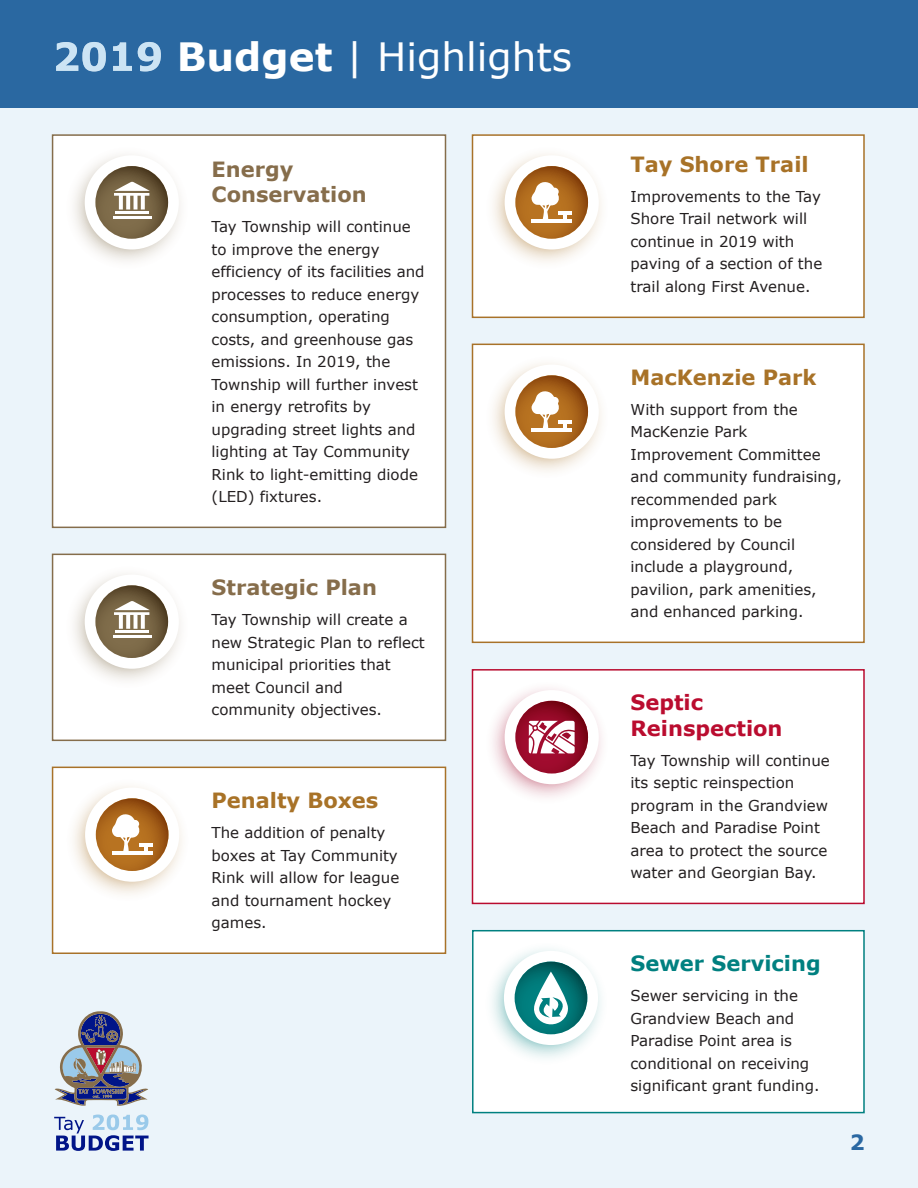
<style>
.page{position:relative;width:918px;height:1188px;background:#fff}
.page>*{position:absolute;margin:0;border:0;box-sizing:border-box;transform-origin:0 0}
.t1{font:39px "Verdana";color:#fff}
.t2{font:700 21px "Verdana";color:#a87227}
.t3{font:700 21px/25.5px "Verdana";color:#866d4b}
.t4{font:700 21px/25.5px "Verdana";color:#ba0c2f}
.t5{font:700 21px "Verdana";color:#008080}
.t6{font:700 21px "Verdana";color:#2a68a2}
.t7{font:15px/22.5px "Verdana";color:#231f20}
.s1{font-weight:700}
</style>
<div class="page">
<div style="left:0;top:0;width:918px;height:108px;background:#2a68a1"></div>
<div style="left:0;top:108px;width:918px;height:1080px;background:#ebf4fa"></div>
<svg style="left:55px;top:1011px;width:93px;height:95px"></svg>
<svg style="left:54px;top:1115px;width:95px;height:36px"></svg>
<div style="left:472px;top:930px;width:393px;height:183px;background:#fff;border:2px solid #008080"></div>
<div style="left:472px;top:669px;width:393px;height:235px;background:#fff;border:2px solid #b90c2f"></div>
<svg style="left:481px;top:676px;width:131px;height:132px"></svg>
<div style="left:505px;top:690px;width:94px;height:94px;background:#fff;border-radius:50%"></div>
<svg style="left:515px;top:701px;width:73px;height:72px;background:#910b26"></svg>
<svg style="left:529px;top:721px;width:46px;height:33px"></svg>
<div style="left:472px;top:344px;width:393px;height:299px;background:#fff;border:2px solid #a87229"></div>
<div style="left:472px;top:134px;width:393px;height:184px;background:#fff;border:2px solid #a87229"></div>
<div style="left:52px;top:767px;width:394px;height:187px;background:#fff;border:2px solid #a87229"></div>
<div style="left:52px;top:134px;width:394px;height:394px;background:#fff;border:2px solid #856d4b"></div>
<div style="left:52px;top:554px;width:394px;height:187px;background:#fff;border:2px solid #856d4b"></div>
<svg style="left:61px;top:142px;width:132px;height:131px"></svg>
<div style="left:85px;top:155px;width:94px;height:94px;background:#fff;border-radius:50%"></div>
<svg style="left:95px;top:166px;width:73px;height:73px;background:#725f40"></svg>
<svg style="left:114px;top:182px;width:36px;height:28px"></svg>
<hr style="left:113px;top:216px;width:39px;height:3px;background:#fff">
<hr style="left:115px;top:211px;width:34px;height:3px;background:#fff">
<svg style="left:61px;top:561px;width:132px;height:132px"></svg>
<div style="left:85px;top:575px;width:94px;height:94px;background:#fff;border-radius:50%"></div>
<svg style="left:95px;top:585px;width:73px;height:73px;background:#736143"></svg>
<svg style="left:114px;top:601px;width:36px;height:28px"></svg>
<hr style="left:113px;top:635px;width:39px;height:3px;background:#fff">
<hr style="left:115px;top:631px;width:34px;height:2px;background:#fff">
<svg style="left:61px;top:774px;width:132px;height:132px"></svg>
<div style="left:85px;top:788px;width:94px;height:94px;background:#fff;border-radius:50%"></div>
<svg style="left:96px;top:798px;width:72px;height:73px;background:#a6621b"></svg>
<hr style="left:112px;top:852px;width:40px;height:3px;background:#fff">
<hr style="left:139px;top:843px;width:13px;height:4px;background:#fff">
<svg style="left:112px;top:814px;width:35px;height:38px"></svg>
<svg style="left:481px;top:142px;width:131px;height:131px"></svg>
<div style="left:505px;top:155px;width:94px;height:94px;background:#fff;border-radius:50%"></div>
<svg style="left:515px;top:166px;width:73px;height:73px;background:#a7631d"></svg>
<hr style="left:532px;top:219px;width:40px;height:4px;background:#fff">
<hr style="left:558px;top:211px;width:14px;height:3px;background:#fff">
<svg style="left:531px;top:182px;width:36px;height:39px"></svg>
<svg style="left:481px;top:351px;width:131px;height:132px"></svg>
<div style="left:505px;top:365px;width:94px;height:94px;background:#fff;border-radius:50%"></div>
<svg style="left:515px;top:375px;width:73px;height:73px;background:#a7631d"></svg>
<hr style="left:532px;top:429px;width:40px;height:3px;background:#fff">
<hr style="left:558px;top:420px;width:14px;height:4px;background:#fff">
<svg style="left:531px;top:391px;width:36px;height:39px"></svg>
<svg style="left:480px;top:937px;width:132px;height:132px"></svg>
<div style="left:504px;top:951px;width:94px;height:94px;background:#fff;border-radius:50%"></div>
<svg style="left:515px;top:962px;width:72px;height:72px;background:#006c6c"></svg>
<svg style="left:533px;top:972px;width:36px;height:54px"></svg>
<svg style="left:56px;top:42px;width:50px;height:29px"></svg>
<svg style="left:113px;top:42px;width:19px;height:29px"></svg>
<svg style="left:138px;top:42px;width:23px;height:29px"></svg>
<h1 class="t1" style="left:177px;top:32px;width:397px"><span class="s1">Budget</span> | Highlights</h1>
<h2 class="t3" style="left:212px;top:156px;width:157px">Energy<br>Conservation</h2>
<p class="t7" style="left:212px;top:216px;width:215px">Tay Township will continue to improve the energy efficiency of its facilities and processes to reduce energy consumption, operating costs, and greenhouse gas emissions. In 2019, the<br>Township will further invest in energy retrofits by upgrading street lights and lighting at Tay Community<br>Rink to light-emitting diode (LED) fixtures.</p>
<h2 class="t3" style="left:212px;top:575px;width:167px">Strategic Plan</h2>
<p class="t7" style="left:212px;top:609px;width:215px">Tay Township will create a new Strategic Plan to reflect municipal priorities that meet Council and community objectives.</p>
<h2 class="t2" style="left:212px;top:787px;width:168px">Penalty Boxes</h2>
<p class="t7" style="left:212px;top:822px;width:189px">The addition of penalty boxes at Tay Community<br>Rink will allow for league and tournament hockey games.</p>
<h2 class="t2" style="left:631px;top:151px;width:180px">Tay Shore Trail</h2>
<p class="t7" style="left:631px;top:186px;width:193px">Improvements to the Tay<br>Shore Trail network will continue in 2019 with paving of a section of the trail along First Avenue.</p>
<h2 class="t2" style="left:631px;top:364px;width:188px">MacKenzie Park</h2>
<p class="t7" style="left:631px;top:399px;width:213px">With support from the<br>MacKenzie Park<br>Improvement Committee and community fundraising, recommended park improvements to be considered by Council include a playground, pavilion, park amenities, and enhanced parking.</p>
<h2 class="t4" style="left:631px;top:690px;width:154px">Septic<br>Reinspection</h2>
<p class="t7" style="left:631px;top:750px;width:201px">Tay Township will continue its septic reinspection program in the Grandview<br>Beach and Paradise Point area to protect the source water and Georgian Bay.</p>
<h2 class="t5" style="left:631px;top:950px;width:192px">Sewer Servicing</h2>
<p class="t7" style="left:631px;top:985px;width:190px">Sewer servicing in the<br>Grandview Beach and<br>Paradise Point area is conditional on receiving significant grant funding.</p>
<h2 class="t6" style="left:850px;top:1129px;width:16px">2</h2>
</div>
